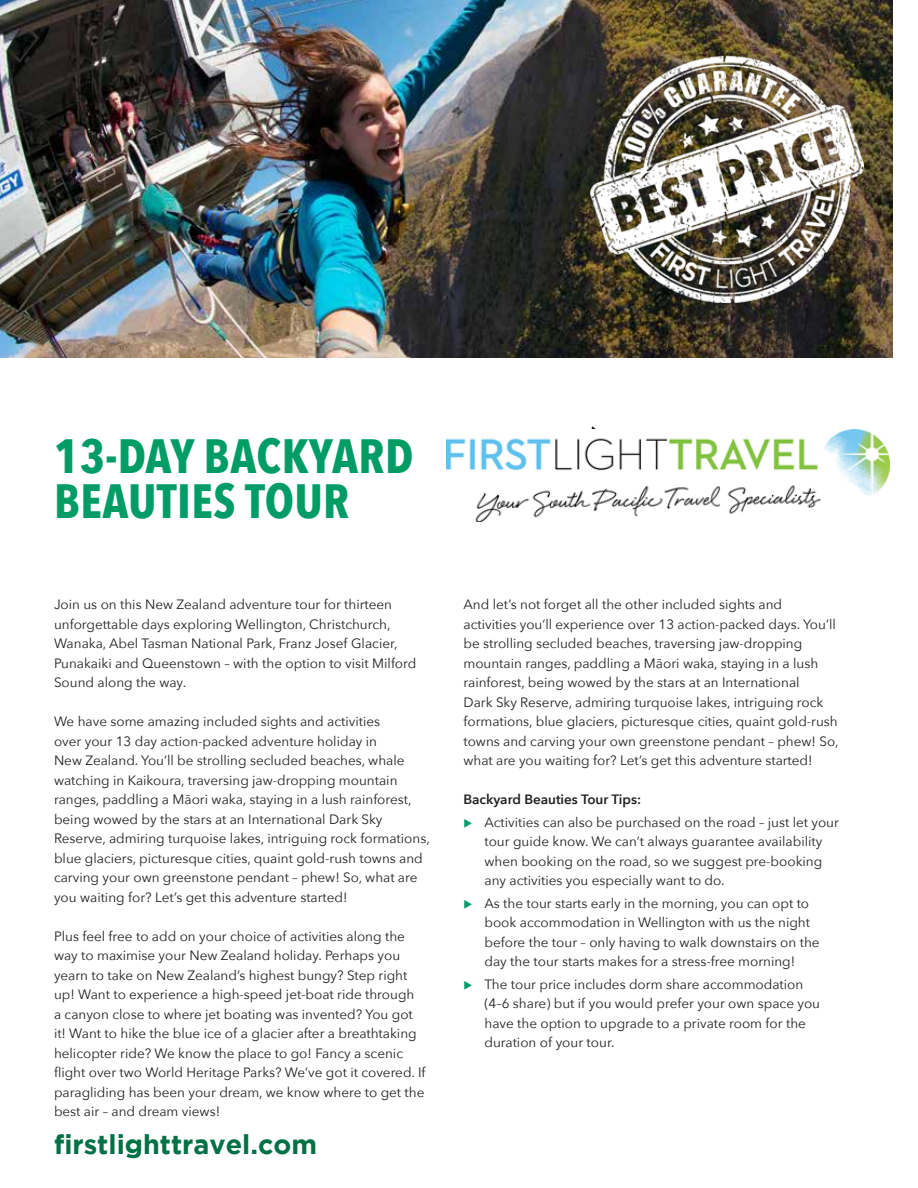
<style>
.page{position:relative;width:918px;height:1188px;background:#fff}
.page>*{position:absolute;margin:0;border:0;box-sizing:border-box;transform-origin:0 0}
.t1{font:700 48px/45px "Avenir Next Condensed";letter-spacing:.01em;color:#009c66}
.t2{font:700 27px "Gotham";color:#007045}
.t3{font:13.5px/19.5px "Avenir Next";color:#231f20}
.t4{font:600 13.5px "Avenir Next";color:#231f20}
.s1{color:#009c66}
</style>
<div class="page">
<img style="left:0;top:0;width:893px;height:358px">
<img style="left:446px;top:429px;width:443px;height:93px">
<img style="left:590px;top:54px;width:274px;height:248px">
<h1 class="t1" style="left:54px;top:433px;width:361px">13-DAY BACKYARD<br>BEAUTIES TOUR</h1>
<p class="t3" style="left:54px;top:594px;width:364px">Join us on this New Zealand adventure tour for thirteen unforgettable days exploring Wellington, Christchurch, Wanaka, Abel Tasman National Park, Franz Josef Glacier, Punakaiki and Queenstown – with the option to visit Milford Sound along the way.</p>
<p class="t3" style="left:54px;top:711px;width:377px">We have some amazing included sights and activities<br>over your 13 day action-packed adventure holiday in<br>New Zealand. You’ll be strolling secluded beaches, whale watching in Kaikoura, traversing jaw-dropping mountain ranges, paddling a Māori waka, staying in a lush rainforest, being wowed by the stars at an International Dark Sky Reserve, admiring turquoise lakes, intriguing rock formations, blue glaciers, picturesque cities, quaint gold-rush towns and carving your own greenstone pendant – phew! So, what are you waiting for? Let’s get this adventure started!</p>
<p class="t3" style="left:54px;top:926px;width:373px">Plus feel free to add on your choice of activities along the way to maximise your New Zealand holiday. Perhaps you yearn to take on New Zealand’s highest bungy? Step right up! Want to experience a high-speed jet-boat ride through<br>a canyon close to where jet boating was invented? You got it! Want to hike the blue ice of a glacier after a breathtaking helicopter ride? We know the place to go! Fancy a scenic flight over two World Heritage Parks? We’ve got it covered. If paragliding has been your dream, we know where to get the best air – and dream views!</p>
<h2 class="t2" style="left:54px;top:1129px;width:265px">firstlighttravel.com</h2>
<p class="t3" style="left:463px;top:594px;width:377px">And let’s not forget all the other included sights and<br>activities you’ll experience over 13 action-packed days. You’ll be strolling secluded beaches, traversing jaw-dropping mountain ranges, paddling a Māori waka, staying in a lush rainforest, being wowed by the stars at an International<br>Dark Sky Reserve, admiring turquoise lakes, intriguing rock formations, blue glaciers, picturesque cities, quaint gold-rush towns and carving your own greenstone pendant – phew! So, what are you waiting for? Let’s get this adventure started!</p>
<p class="t4" style="left:463px;top:788px;width:179px">Backyard Beauties Tour Tips:</p>
<p class="t3" style="left:484px;top:812px;width:356px;text-indent:-21px"><span class="s1">◆</span> Activities can also be purchased on the road – just let your tour guide know. We can’t always guarantee availability when booking on the road, so we suggest pre-booking any activities you especially want to do.</p>
<p class="t3" style="left:484px;top:893px;width:337px;text-indent:-21px"><span class="s1">◆</span> As the tour starts early in the morning, you can opt to book accommodation in Wellington with us the night before the tour – only having to walk downstairs on the day the tour starts makes for a stress-free morning!</p>
<p class="t3" style="left:484px;top:974px;width:337px;text-indent:-21px"><span class="s1">◆</span> The tour price includes dorm share accommodation (4–6 share) but if you would prefer your own space you have the option to upgrade to a private room for the duration of your tour.</p>
</div>
